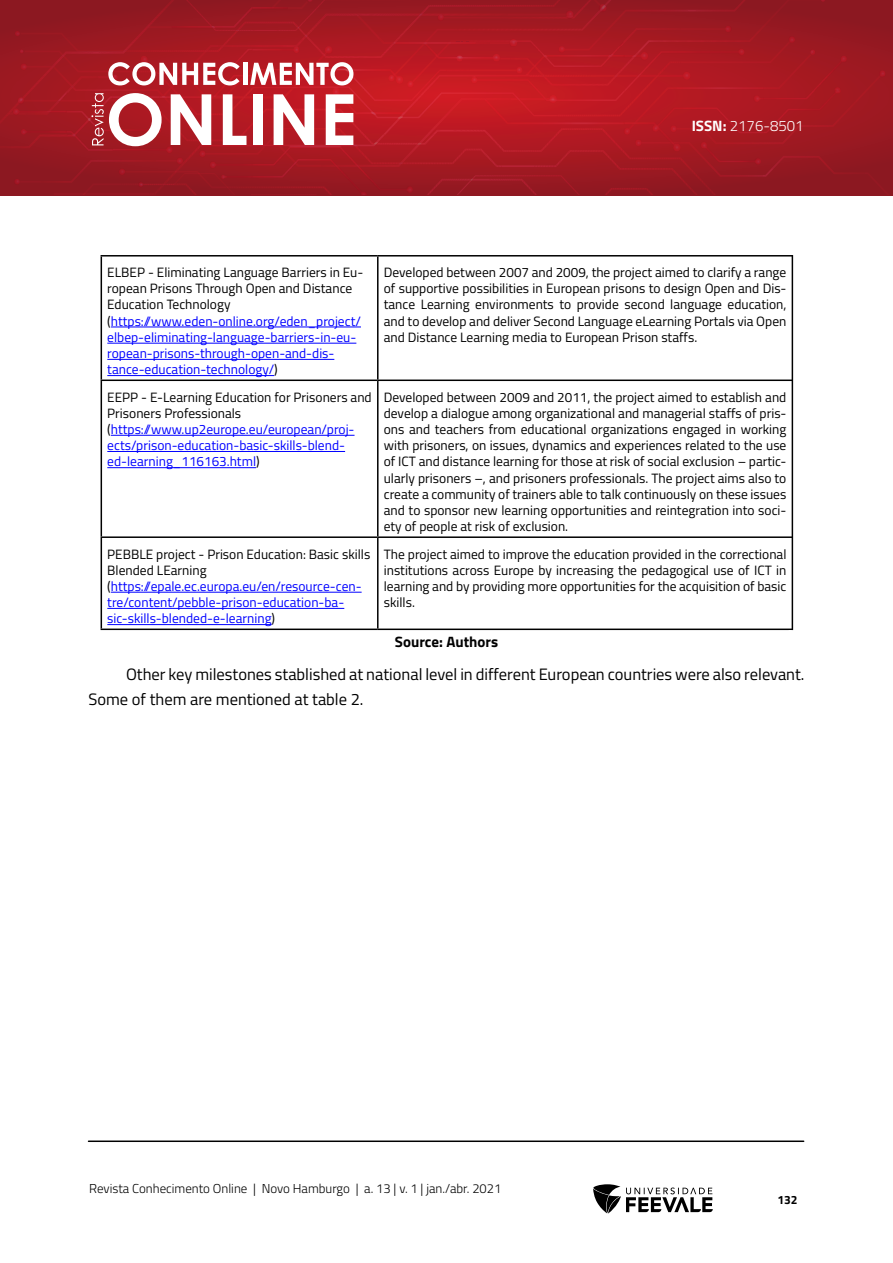
<style>
.page{position:relative;width:893px;height:1263px;background:#fff}
.page>*{position:absolute;margin:0;border:0;box-sizing:border-box;transform-origin:0 0}
.t1{font:16.5px/25.5px "Titillium Web";color:#000}
.t2{font:300 15px "Titillium Web";color:#fff}
.t3{font:700 15px "Titillium Web";color:#000}
.t4{font:13.5px/16.2px "Titillium Web";color:#000;text-align:justify}
.t5{font:13.5px/16.2px "Titillium Web";color:#00f}
.t6{font:300 12.9px "Titillium Web";color:#000}
.t7{font:700 12px "Titillium Web";color:#000}
.s1{font-weight:700}
.s2{color:#000}
</style>
<div class="page">
<svg style="left:593px;top:1184px;width:120px;height:29px"></svg>
<hr style="left:88px;top:1140px;width:716px;height:2px;background:#000">
<svg style="left:0;top:0;width:889px;height:196px;background:#a9242d"></svg>
<hr style="left:101px;top:255px;width:277px;height:2px;background:#000">
<hr style="left:101px;top:257px;width:1px;height:122px;background:#000">
<hr style="left:378px;top:255px;width:414px;height:2px;background:#000">
<hr style="left:377px;top:257px;width:2px;height:122px;background:#000">
<hr style="left:101px;top:379px;width:277px;height:2px;background:#000">
<hr style="left:101px;top:381px;width:1px;height:155px;background:#000">
<hr style="left:378px;top:379px;width:414px;height:2px;background:#000">
<hr style="left:377px;top:381px;width:2px;height:155px;background:#000">
<hr style="left:101px;top:536px;width:277px;height:2px;background:#000">
<hr style="left:101px;top:538px;width:1px;height:90px;background:#000">
<hr style="left:378px;top:536px;width:414px;height:2px;background:#000">
<hr style="left:377px;top:538px;width:2px;height:90px;background:#000">
<hr style="left:101px;top:628px;width:277px;height:2px;background:#000">
<hr style="left:378px;top:628px;width:414px;height:2px;background:#000">
<hr style="left:111px;top:327px;width:250px;height:1px;background:#00f">
<hr style="left:107px;top:343px;width:249px;height:1px;background:#00f">
<hr style="left:107px;top:359px;width:227px;height:1px;background:#00f">
<hr style="left:107px;top:375px;width:167px;height:1px;background:#00f">
<hr style="left:111px;top:435px;width:244px;height:1px;background:#00f">
<hr style="left:107px;top:451px;width:238px;height:1px;background:#00f">
<hr style="left:107px;top:467px;width:149px;height:1px;background:#00f">
<hr style="left:111px;top:592px;width:251px;height:1px;background:#00f">
<hr style="left:107px;top:608px;width:237px;height:1px;background:#00f">
<hr style="left:107px;top:624px;width:165px;height:1px;background:#00f">
<hr style="left:792px;top:255px;width:1px;height:376px;background:#000">
<div style="left:789px;top:630px;width:7px;height:8px;background:#fff"></div>
<p class="t2" style="left:692px;top:115px;width:114px"><span class="s1">ISSN:</span> 2176-8501</p>
<p class="t5" style="left:107px;top:264px;width:258px"><span class="s2">ELBEP - Eliminating Language Barriers in Eu&shy;ropean Prisons Through Open and Distance Education Technology (</span>https://www.eden-online.org/eden_project/ elbep-eliminating-language-barriers-in-eu&shy;ropean-prisons-through-open-and-dis&shy;tance-education-technology/<span class="s2">)</span></p>
<p class="t4" style="left:384px;top:264px;width:404px">Developed between 2007 and 2009, the project aimed to clarify a range of supportive possibilities in European prisons to design Open and Dis&shy;tance Learning environments to provide second language education, and to develop and deliver Second Language eLearning Portals via Open and Distance Learning media to European Prison staffs.</p>
<p class="t5" style="left:107px;top:388px;width:266px"><span class="s2">EEPP - E-Learning Education for Prisoners and Prisoners Professionals (</span>https://www.up2europe.eu/european/proj&shy;ects/prison-education-basic-skills-blend&shy;ed-learning_116163.html<span class="s2">)</span></p>
<p class="t4" style="left:384px;top:388px;width:404px">Developed between 2009 and 2011, the project aimed to establish and develop a dialogue among organizational and managerial staffs of pris&shy;ons and teachers from educational organizations engaged in working with prisoners, on issues, dynamics and experiences related to the use of ICT and distance learning for those at risk of social exclusion – partic&shy;ularly prisoners –, and prisoners professionals. The project aims also to create a community of trainers able to talk continuously on these issues and to sponsor new learning opportunities and reintegration into soci&shy;ety of people at risk of exclusion.</p>
<p class="t5" style="left:107px;top:545px;width:264px"><span class="s2">PEBBLE project - Prison Education: Basic skills Blended LEarning (</span>https://epale.ec.europa.eu/en/resource-cen&shy;tre/content/pebble-prison-education-ba&shy;sic-skills-blended-e-learning<span class="s2">)</span></p>
<p class="t4" style="left:384px;top:545px;width:404px">The project aimed to improve the education provided in the correctional institutions across Europe by increasing the pedagogical use of ICT in learning and by providing more opportunities for the acquisition of basic skills.</p>
<p class="t3" style="left:395px;top:630px;width:105px">Source: Authors</p>
<p class="t1" style="left:88px;top:660px;width:717px;text-indent:38px">Other key milestones stablished at national level in different European countries were also relevant.<br>Some of them are mentioned at table 2.</p>
<p class="t6" style="left:89px;top:1179px;width:414px">Revista Conhecimento Online | Novo Hamburgo | a. 13 | v. 1 | jan./abr. 2021</p>
<p class="t7" style="left:777px;top:1190px;width:22px">132</p>
</div>
